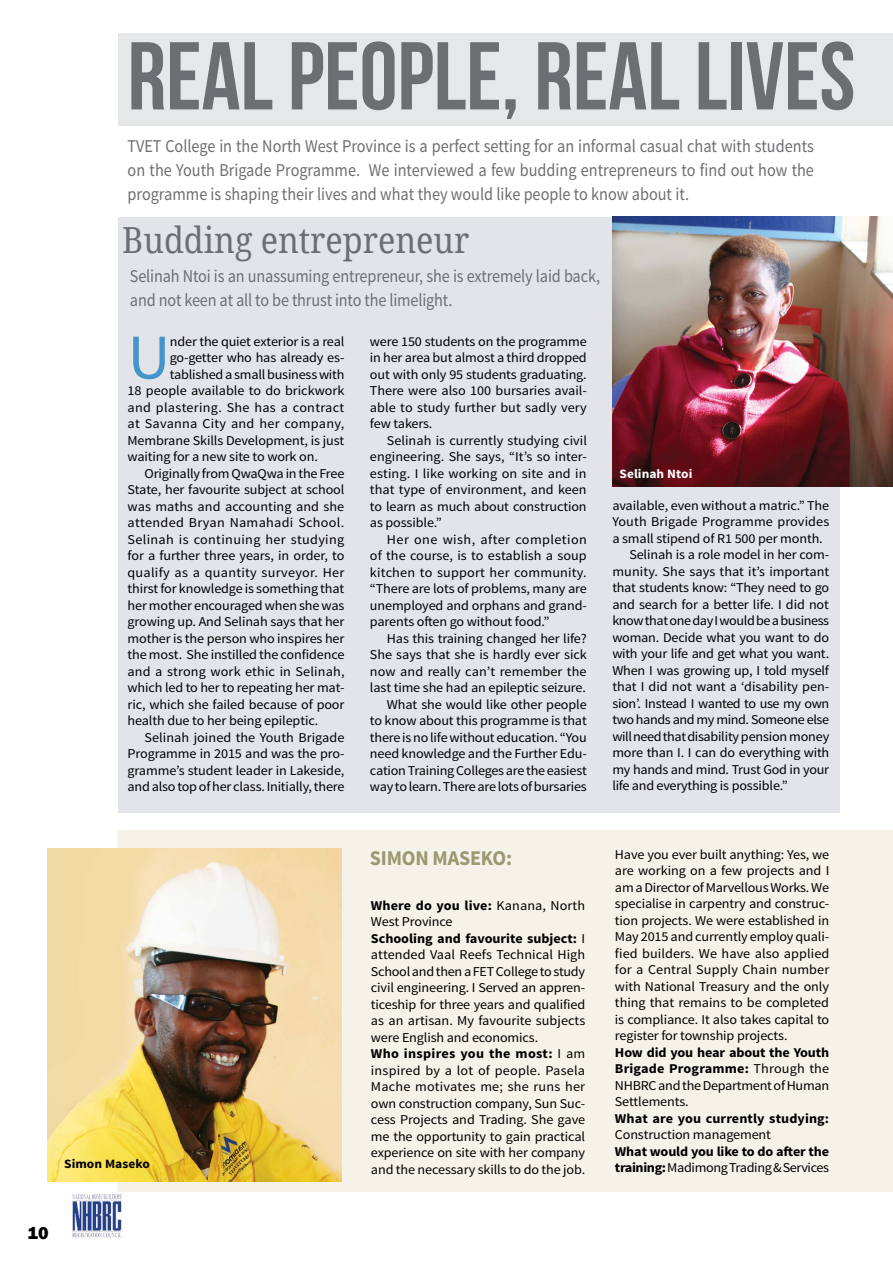
<style>
.page{position:relative;width:893px;height:1263px;background:#fff}
.page>*{position:absolute;margin:0;border:0;box-sizing:border-box;transform-origin:0 0}
.t1{font:96px "Bebas Neue";color:#6d6e71}
.t2{font:63.75px "Source Sans Pro";color:#4395cb;scale:1.05 1}
.t3{font:36px "Droid Serif";color:#6d6e71;scale:.9 1}
.t4{font:700 21px "Source Sans Pro";letter-spacing:-.01em;color:#9c9872;scale:.96 1}
.t5{font:18px/24px "Source Sans Pro";letter-spacing:-.01em;color:#6d6e71;text-align:justify;scale:.9 1}
.t6{font:800 18px "Franklin Gothic";color:#000}
.t7{font:13.5px/16.5px "Source Sans Pro";letter-spacing:-.01em;color:#000;text-align:justify;scale:1.05 1}
.t8{font:13.5px "Source Sans Pro";letter-spacing:.02em;color:#000;scale:1.05 1}
.t9{font:13.5px "Source Sans Pro";letter-spacing:-.03em;color:#000;scale:1.05 1}
.t10{font:700 13.5px/16.5px "Source Sans Pro";color:#000;scale:1.05 1}
.t11{font:13.5px "Source Sans Pro";letter-spacing:.025em;color:#000;scale:1.05 1}
.t12{font:13.5px "Source Sans Pro";letter-spacing:.01em;color:#000;scale:1.05 1}
.t13{font:700 12.75px "Source Sans Pro";letter-spacing:.005em;color:#000;scale:1.05 1}
.t14{font:700 12.75px "Source Sans Pro";letter-spacing:.005em;color:#fff;scale:1.05 1}
.s1{font-weight:700}
.s2{font-weight:400}
</style>
<div class="page">
<div style="left:118px;top:33px;width:775px;height:92px;background:#e6e7e8"></div>
<div style="left:118px;top:217px;width:722px;height:595px;background:#e3e4ea"></div>
<div style="left:118px;top:830px;width:775px;height:362px;background:#f5f2e9"></div>
<img style="left:72px;top:1191px;width:58px;height:47px">
<img style="left:47px;top:849px;width:294px;height:332px">
<img style="left:613px;top:217px;width:280px;height:270px">
<h1 class="t1" style="left:128px;top:24px;width:729px">REAL PEOPLE, REAL LIVES</h1>
<p class="t5" style="left:128px;top:134px;width:764px">TVET College in the North West Province is a perfect setting for an informal casual chat with students on the Youth Brigade Programme. We interviewed a few budding entrepreneurs to find out how the programme is shaping their lives and what they would like people to know about it.</p>
<h3 class="t3" style="left:122px;top:217px;width:387px">Budding entrepreneur</h3>
<h3 class="t5" style="left:130px;top:264px;width:524px">Selinah Ntoi is an unassuming entrepreneur, she is extremely laid back, and not keen at all to be thrust into the limelight.</h3>
<h2 class="t2" style="left:128px;top:318px;width:42px">U</h2>
<p class="t7" style="left:170px;top:333px;width:168px">nder the quiet exterior is a real</p>
<p class="t7" style="left:170px;top:350px;width:168px">go-getter who has already es-</p>
<p class="t7" style="left:170px;top:366px;width:168px">tablished a small business with</p>
<p class="t7" style="left:128px;top:383px;width:208px">18 people available to do brickwork</p>
<p class="t8" style="left:128px;top:399px;width:208px">and plastering. She has a contract</p>
<p class="t8" style="left:128px;top:415px;width:208px">at Savanna City and her company,</p>
<p class="t7" style="left:128px;top:432px;width:208px">Membrane Skills Development, is just</p>
<p class="t7" style="left:128px;top:448px;width:183px">waiting for a new site to work on.</p>
<p class="t7" style="left:145px;top:465px;width:192px">Originally from QwaQwa in the Free</p>
<p class="t7" style="left:128px;top:481px;width:208px">State, her favourite subject at school</p>
<p class="t7" style="left:128px;top:498px;width:208px">was maths and accounting and she</p>
<p class="t8" style="left:128px;top:514px;width:208px">attended Bryan Namahadi School.</p>
<p class="t11" style="left:128px;top:531px;width:208px">Selinah is continuing her studying</p>
<p class="t7" style="left:128px;top:547px;width:208px">for a further three years, in order, to</p>
<p class="t8" style="left:128px;top:564px;width:208px">qualify as a quantity surveyor. Her</p>
<p class="t7" style="left:128px;top:580px;width:208px">thirst for knowledge is something that</p>
<p class="t7" style="left:128px;top:597px;width:208px">her mother encouraged when she was</p>
<p class="t7" style="left:128px;top:613px;width:208px">growing up. And Selinah says that her</p>
<p class="t7" style="left:128px;top:630px;width:208px">mother is the person who inspires her</p>
<p class="t7" style="left:128px;top:646px;width:208px">the most. She instilled the confidence</p>
<p class="t12" style="left:128px;top:663px;width:208px">and a strong work ethic in Selinah,</p>
<p class="t7" style="left:128px;top:679px;width:208px">which led to her to repeating her mat-</p>
<p class="t7" style="left:128px;top:696px;width:208px">ric, which she failed because of poor</p>
<p class="t7" style="left:128px;top:713px;width:183px">health due to her being epileptic.</p>
<p class="t7" style="left:145px;top:729px;width:192px">Selinah joined the Youth Brigade</p>
<p class="t7" style="left:128px;top:745px;width:208px">Programme in 2015 and was the pro-</p>
<p class="t7" style="left:128px;top:762px;width:208px">gramme’s student leader in Lakeside,</p>
<p class="t7" style="left:128px;top:779px;width:208px">and also top of her class. Initially, there</p>
<p class="t7" style="left:370px;top:333px;width:208px">were 150 students on the programme in her area but almost a third dropped out with only 95 students graduating.<br>There were also 100 bursaries avail&shy;able to study further but sadly very few takers.</p>
<p class="t7" style="left:370px;top:432px;width:208px;text-indent:17px">Selinah is currently studying civil engineering. She says, “It’s so inter&shy;esting. I like working on site and in that type of environment, and keen to learn as much about construction as possible.”</p>
<p class="t7" style="left:370px;top:531px;width:208px;text-indent:17px">Her one wish, after completion of the course, is to establish a soup kitchen to support her community. “There are lots of problems, many are unemployed and orphans and grand&shy;parents often go without food.”</p>
<p class="t7" style="left:370px;top:630px;width:208px;text-align:right">Has this training changed her life?<br>She says that she is hardly ever sick now and really can’t remember the last time she had an epileptic seizure.<br>What she would like other people<br>to know about this programme is that there is no life without education. “You need knowledge and the Further Edu&shy;cation Training Colleges are the easiest way to learn. There are lots of bursaries</p>
<p class="t14" style="left:619px;top:466px;width:71px">Selinah Ntoi</p>
<p class="t7" style="left:612px;top:497px;width:208px">available, even without a matric.” The</p>
<p class="t7" style="left:612px;top:514px;width:208px">Youth Brigade Programme provides</p>
<p class="t7" style="left:612px;top:530px;width:202px">a small stipend of R1 500 per month.</p>
<p class="t7" style="left:629px;top:547px;width:192px">Selinah is a role model in her com-</p>
<p class="t7" style="left:612px;top:563px;width:208px">munity. She says that it’s important</p>
<p class="t7" style="left:612px;top:580px;width:208px">that students know: “They need to go</p>
<p class="t7" style="left:612px;top:596px;width:208px">and search for a better life. I did not</p>
<p class="t9" style="left:612px;top:612px;width:208px">know that one day I would be a business</p>
<p class="t7" style="left:612px;top:629px;width:208px">woman. Decide what you want to do</p>
<p class="t7" style="left:612px;top:646px;width:208px">with your life and get what you want.</p>
<p class="t7" style="left:612px;top:662px;width:208px">When I was growing up, I told myself</p>
<p class="t7" style="left:612px;top:679px;width:208px">that I did not want a ‘disability pen-</p>
<p class="t9" style="left:612px;top:695px;width:208px">sion’. Instead I wanted to use my own</p>
<p class="t9" style="left:612px;top:711px;width:208px">two hands and my mind. Someone else</p>
<p class="t7" style="left:612px;top:728px;width:208px">will need that disability pension money</p>
<p class="t7" style="left:612px;top:745px;width:208px">more than I. I can do everything with</p>
<p class="t7" style="left:612px;top:761px;width:208px">my hands and mind. Trust God in your</p>
<p class="t7" style="left:612px;top:778px;width:169px">life and everything is possible.”</p>
<p class="t13" style="left:64px;top:1156px;width:83px">Simon Maseko</p>
<h3 class="t6" style="left:28px;top:1221px;width:22px">10</h3>
<h3 class="t4" style="left:370px;top:844px;width:150px">SIMON MASEKO:</h3>
<p class="t7" style="left:371px;top:897px;width:206px;text-align:left"><span class="s1">Where do you live:</span> Kanana, North West Province<br><span class="s1">Schooling and favourite subject:</span> I attended Vaal Reefs Technical High School and then a FET College to study civil engineering. I Served an appren&shy;ticeship for three years and qualified as an artisan. My favourite subjects were English and economics.<br><span class="s1">Who inspires you the most:</span> I am inspired by a lot of people. Pasela Mache motivates me; she runs her own construction company, Sun Suc&shy;cess Projects and Trading. She gave me the opportunity to gain practical experience on site with her company and the necessary skills to do the job.</p>
<p class="t7" style="left:615px;top:846px;width:206px">Have you ever built anything: Yes, we are working on a few projects and I am a Director of Marvellous Works. We specialise in carpentry and construc&shy;tion projects. We were established in May 2015 and currently employ quali&shy;fied builders. We have also applied for a Central Supply Chain number with National Treasury and the only thing that remains to be completed is compliance. It also takes capital to register for township projects.</p>
<p class="t7" style="left:615px;top:1044px;width:206px"><span class="s1">How did you hear about the Youth Brigade Programme:</span> Through the NHBRC and the Department of Human Settlements.</p>
<p class="t10" style="left:615px;top:1111px;width:206px">What are you currently studying:</p>
<p class="t7" style="left:615px;top:1127px;width:150px">Construction management</p>
<p class="t10" style="left:615px;top:1143px;width:206px">What would you like to do after the training: <span class="s2">Madimong Trading &amp; Services</span></p>
</div>
